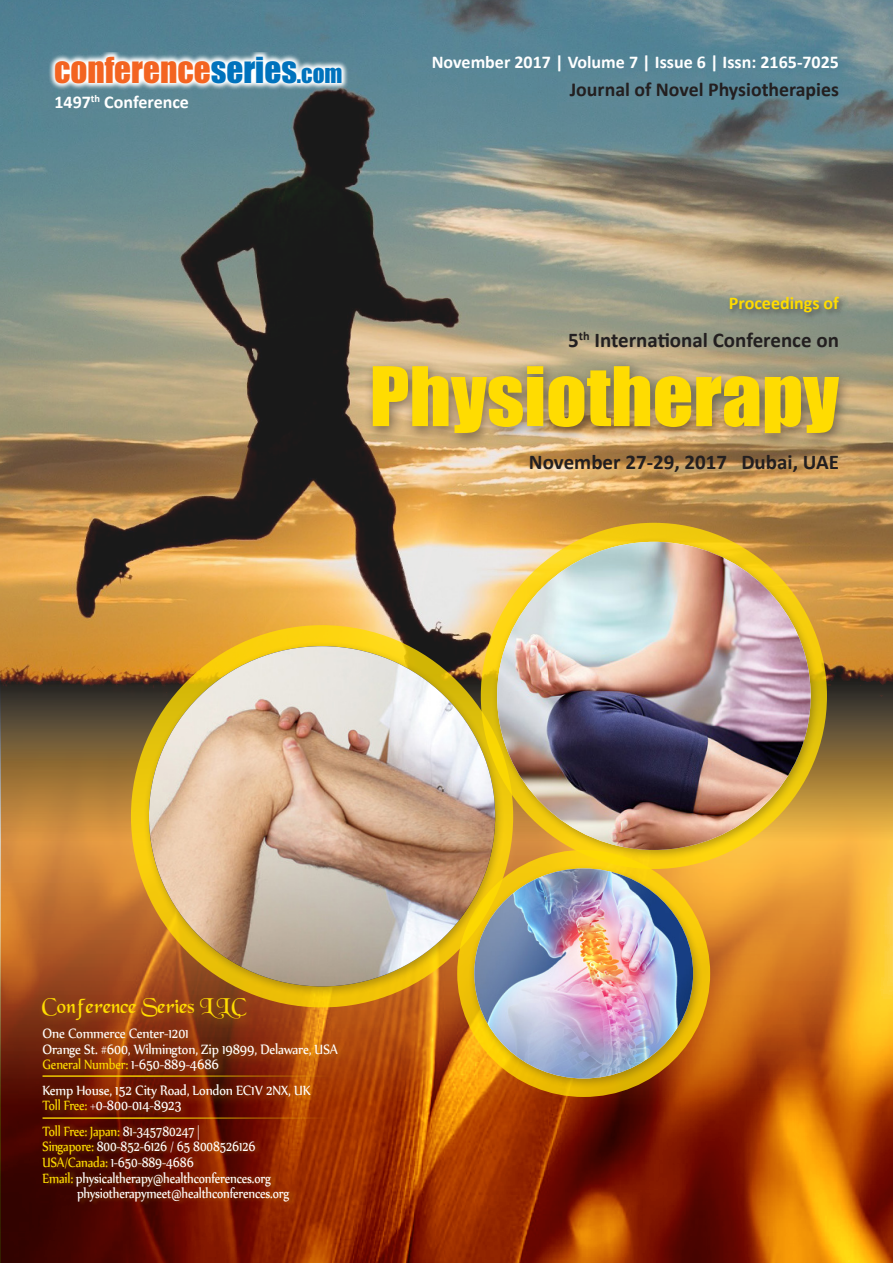
<style>
.page{position:relative;width:893px;height:1263px;background:#fff}
.page>*{position:absolute;margin:0;border:0;box-sizing:border-box;transform-origin:0 0}
.t1{font:75.75px "Impact";color:#ffdc01;scale:1.05 1}
.t2{font:33.15px "Impact";color:#f36421}
.t3{font:700 21px "Calibri";color:#231f20}
.t4{font:700 19.8px "Calibri";color:#231f20}
.t5{font:19.65px "Auld Town Script";color:#ffdc01}
.t6{font:700 18px "Calibri";color:#fff}
.t7{font:700 18px "Calibri";color:#ffdc01}
.t8{font:16.5px "Nyala";letter-spacing:-.01em;color:#fff;scale:.85 1}
.t9{font:16.5px "Nyala";letter-spacing:-.01em;color:#fff;scale:.9 1}
.t10{font:16.5px "Nyala";letter-spacing:-.01em;color:#ffdc01;scale:.85 1}
.s1{color:#0072bc}
.s2{font-size:23.25px;color:#0072bc}
.s3{color:#fff}
.s4{color:#ffdc01}
</style>
<div class="page">
<svg style="left:1px;top:909px;width:891px;height:354px;background:#a34409"></svg>
<img style="left:0;top:0;width:893px;height:909px">
<svg style="left:48px;top:53px;width:301px;height:37px"></svg>
<div style="left:728px;top:295px;width:118px;height:26px;background:#231f20;opacity:.3"></div>
<div style="left:364px;top:359px;width:488px;height:90px;background:#231f20;opacity:.5"></div>
<svg style="left:131px;top:625px;width:382px;height:382px;background:#f7cd0d"></svg>
<svg style="left:457px;top:850px;width:253px;height:247px"></svg>
<div style="left:143px;top:641px;width:362px;height:356px;background:#231f20;opacity:.3"></div>
<img style="left:149px;top:646px;width:346px;height:340px">
<div style="left:491px;top:537px;width:329px;height:324px;background:#231f20;opacity:.3"></div>
<img style="left:497px;top:542px;width:314px;height:308px">
<div style="left:468px;top:864px;width:234px;height:225px;background:#231f20;opacity:.3"></div>
<img style="left:474px;top:868px;width:219px;height:210px">
<div style="left:43px;top:1121px;width:255px;height:85px;background:#ffdc01;opacity:.12"></div>
<div style="left:38px;top:1023px;width:310px;height:59px;background:#ffdc01;opacity:.12"></div>
<div style="left:38px;top:1079px;width:283px;height:44px;background:#ffdc01;opacity:.12"></div>
<div style="left:36px;top:992px;width:222px;height:40px;background:#ffdc01;opacity:.12"></div>
<hr style="left:43px;top:1075px;width:303px;height:2px;background:#ffdc01">
<hr style="left:43px;top:1117px;width:303px;height:2px;background:#ffdc01">
<p class="t2" style="left:54px;top:44px;width:290px">conference<span class="s1">series</span><span class="s2">.com</span></p>
<p class="t6" style="left:54px;top:91px;width:136px">1497<sup>th</sup> Conference</p>
<p class="t6" style="left:432px;top:50px;width:409px">November 2017 | Volume 7 | Issue 6 | Issn: 2165-7025</p>
<p class="t4" style="left:570px;top:76px;width:271px">Journal of Novel Physiotherapies</p>
<p class="t7" style="left:729px;top:292px;width:111px">Proceedings of</p>
<p class="t3" style="left:568px;top:327px;width:272px">5<sup>th</sup> International Conference on</p>
<p class="t1" style="left:369px;top:338px;width:449px">Physiotherapy</p>
<p class="t3" style="left:529px;top:448px;width:312px">November 27-29, 2017 Dubai, UAE</p>
<p class="t5" style="left:43px;top:994px;width:205px">Conference Series LLC</p>
<p class="t9" style="left:43px;top:1023px;width:164px">One Commerce Center-1201</p>
<p class="t9" style="left:43px;top:1039px;width:330px">Orange St. #600, Wilmington, Zip 19899, Delaware, USA</p>
<p class="t10" style="left:43px;top:1054px;width:209px">General Number: <span class="s3">1-650-889-4686</span></p>
<p class="t9" style="left:43px;top:1080px;width:300px">Kemp House, 152 City Road, London EC1V 2NX, UK</p>
<p class="t9" style="left:43px;top:1095px;width:156px"><span class="s4">Toll Free:</span> +0-800-014-8923</p>
<p class="t10" style="left:43px;top:1121px;width:186px">Toll Free: Japan: <span class="s3">81-345780247 |</span></p>
<p class="t8" style="left:43px;top:1137px;width:252px"><span class="s4">Singapore:</span> 800-852-6126 / 65 8008526126</p>
<p class="t8" style="left:43px;top:1152px;width:179px"><span class="s4">USA/Canada:</span> 1-650-889-4686</p>
<p class="t8" style="left:43px;top:1168px;width:270px"><span class="s4">Email:</span> physicaltherapy@healthconferences.org</p>
<p class="t8" style="left:77px;top:1183px;width:251px">physiotherapymeet@healthconferences.org</p>
</div>
